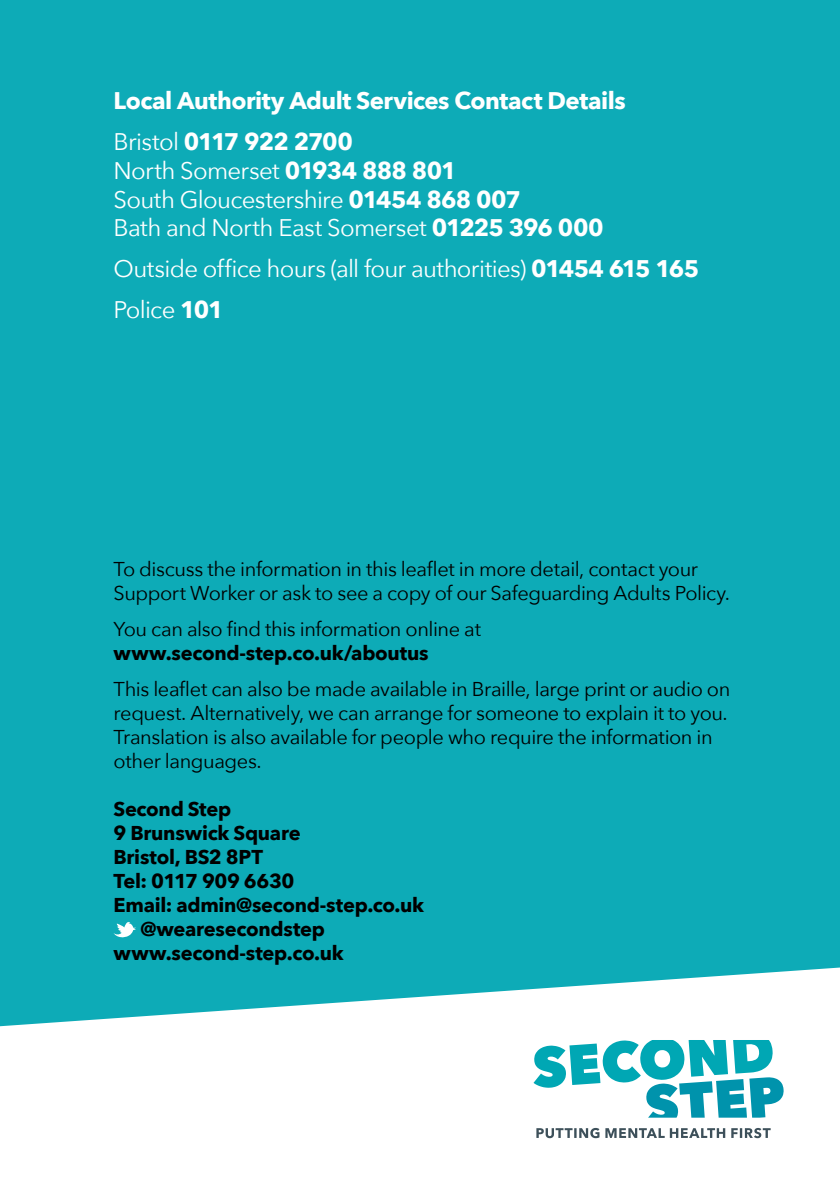
<style>
.page{position:relative;width:840px;height:1191px;background:#fff}
.page>*{position:absolute;margin:0;border:0;box-sizing:border-box;transform-origin:0 0}
.t1{font:24px/28.8px "Avenir Next";letter-spacing:-.03em;color:#fff}
.t2{font:700 24px/40.8px "Avenir Next";letter-spacing:-.025em;color:#fff}
.t3{font:20px/24px "Avenir Next";letter-spacing:-.02em;color:#000}
.t4{font:700 20px "Avenir Next";letter-spacing:-.015em;color:#000}
.s1{font-weight:400}
.s2{font-weight:700}
</style>
<div class="page">
<div style="left:0;top:0;width:839px;height:1066px;background:#0dabb7"></div>
<svg style="left:0;top:967px;width:839px;height:172px;fill:#fff"></svg>
<svg style="left:533px;top:1040px;width:250px;height:77px"></svg>
<svg style="left:536px;top:1127px;width:234px;height:11px"></svg>
<svg style="left:113px;top:922px;width:23px;height:16px"></svg>
<p class="t2" style="left:113px;top:80px;width:513px">Local Authority Adult Services Contact Details<br><span class="s1">Bristol</span> 0117 922 2700</p>
<p class="t1" style="left:113px;top:155px;width:491px">North Somerset <span class="s2">01934 888 801<br></span>South Gloucestershire <span class="s2">01454 868 007<br></span>Bath and North East Somerset <span class="s2">01225 396 000</span></p>
<p class="t1" style="left:113px;top:247px;width:587px;line-height:40.8px">Outside office hours (all four authorities) <span class="s2">01454 615 165<br></span>Police <span class="s2">101</span></p>
<p class="t3" style="left:113px;top:556px;width:617px">To discuss the information in this leaflet in more detail, contact your<br>Support Worker or ask to see a copy of our Safeguarding Adults Policy.</p>
<p class="t3" style="left:113px;top:616px;width:369px">You can also find this information online at</p>
<p class="t4" style="left:113px;top:635px;width:316px">www.second-step.co.uk/aboutus</p>
<p class="t3" style="left:113px;top:676px;width:618px">This leaflet can also be made available in Braille, large print or audio on request. Alternatively, we can arrange for someone to explain it to you.<br>Translation is also available for people who require the information in other languages.</p>
<p class="t4" style="left:113px;top:791px;width:119px">Second Step</p>
<p class="t4" style="left:113px;top:815px;width:188px">9 Brunswick Square</p>
<p class="t4" style="left:113px;top:839px;width:151px">Bristol, BS2 8PT</p>
<p class="t4" style="left:113px;top:863px;width:182px">Tel: 0117 909 6630</p>
<p class="t4" style="left:113px;top:887px;width:312px">Email: admin@second-step.co.uk</p>
<p class="t4" style="left:140px;top:911px;width:186px">@wearesecondstep</p>
<p class="t4" style="left:113px;top:935px;width:231px">www.second-step.co.uk</p>
</div>
